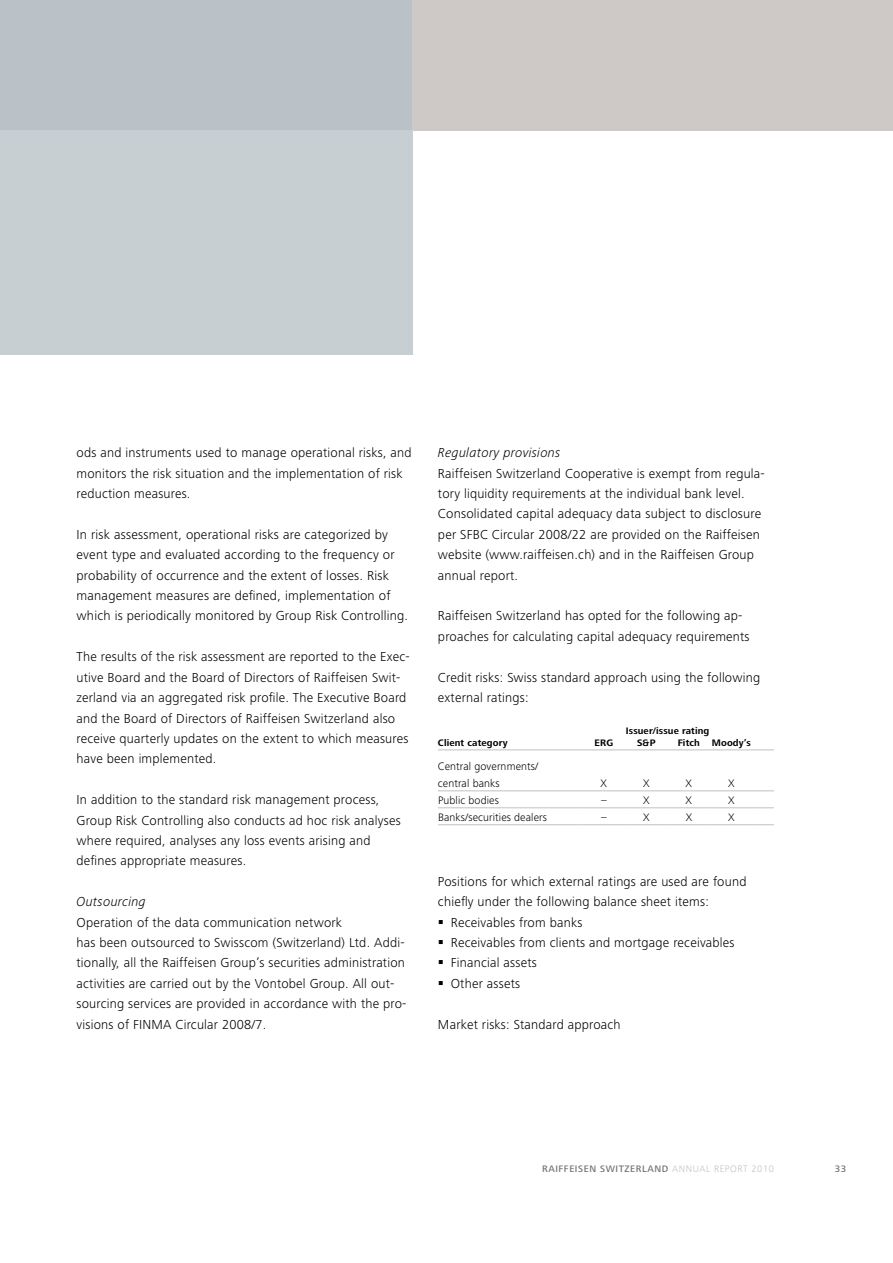
<style>
.page{position:relative;width:893px;height:1263px;background:#fff}
.page>*{position:absolute;margin:0;border:0;box-sizing:border-box;transform-origin:0 0}
.t1{font:300 13.5px/20.4px "Frutiger Next LT";letter-spacing:.015em;color:#000}
.t2{font:italic 300 13.5px "Frutiger Next LT";letter-spacing:.015em;color:#000}
.t3{font:300 11.25px/17px "Frutiger Next LT";letter-spacing:.01em;color:#000}
.t4{font:700 9.75px "Frutiger Next LT";letter-spacing:.015em;color:#000}
.t5{font:500 9.75px "Frutiger Next LT";letter-spacing:.06em;color:#707172}
.s1{font-weight:300;color:#bbc2c7}
</style>
<div class="page">
<div style="left:0;top:0;width:412px;height:131px;background:#bbc2c7"></div>
<div style="left:412px;top:0;width:481px;height:131px;background:#cec8c6"></div>
<div style="left:0;top:131px;width:412px;height:224px;background:#c8cfd2"></div>
<hr style="left:438px;top:750px;width:145px;height:1px;background:#bbc2c7">
<hr style="left:583px;top:750px;width:42px;height:1px;background:#bbc2c7">
<hr style="left:625px;top:750px;width:43px;height:1px;background:#bbc2c7">
<hr style="left:668px;top:750px;width:42px;height:1px;background:#bbc2c7">
<hr style="left:710px;top:750px;width:43px;height:1px;background:#bbc2c7">
<svg style="left:753px;top:750px;width:21px;height:1px"></svg>
<hr style="left:438px;top:791px;width:145px;height:1px;background:#bbc2c7">
<hr style="left:583px;top:791px;width:42px;height:1px;background:#bbc2c7">
<hr style="left:625px;top:791px;width:43px;height:1px;background:#bbc2c7">
<hr style="left:668px;top:791px;width:42px;height:1px;background:#bbc2c7">
<hr style="left:710px;top:791px;width:43px;height:1px;background:#bbc2c7">
<svg style="left:753px;top:791px;width:21px;height:1px"></svg>
<hr style="left:438px;top:807px;width:145px;height:1px;background:#bbc2c7">
<hr style="left:583px;top:807px;width:42px;height:1px;background:#bbc2c7">
<hr style="left:625px;top:807px;width:43px;height:1px;background:#bbc2c7">
<hr style="left:668px;top:807px;width:42px;height:1px;background:#bbc2c7">
<hr style="left:710px;top:807px;width:43px;height:1px;background:#bbc2c7">
<svg style="left:753px;top:807px;width:21px;height:1px"></svg>
<hr style="left:438px;top:824px;width:145px;height:1px;background:#bbc2c7">
<hr style="left:583px;top:824px;width:42px;height:1px;background:#bbc2c7">
<hr style="left:625px;top:824px;width:43px;height:1px;background:#bbc2c7">
<hr style="left:668px;top:824px;width:42px;height:1px;background:#bbc2c7">
<hr style="left:710px;top:824px;width:43px;height:1px;background:#bbc2c7">
<svg style="left:753px;top:824px;width:21px;height:1px"></svg>
<p class="t1" style="left:77px;top:442px;width:337px">ods and instruments used to manage operational risks, and monitors the risk situation and the implementation of risk reduction measures.</p>
<p class="t1" style="left:77px;top:524px;width:333px">In risk assessment, operational risks are categorized by event type and evaluated according to the frequency or probability of occurrence and the extent of losses. Risk management measures are defined, implementation of which is periodically monitored by Group Risk Controlling.</p>
<p class="t1" style="left:77px;top:647px;width:335px">The results of the risk assessment are reported to the Exec&shy;utive Board and the Board of Directors of Raiffeisen Swit&shy;zerland via an aggregated risk profile. The Executive Board and the Board of Directors of Raiffeisen Switzerland also receive quarterly updates on the extent to which measures have been implemented.</p>
<p class="t1" style="left:77px;top:789px;width:326px">In addition to the standard risk management process, Group Risk Controlling also conducts ad hoc risk analyses where required, analyses any loss events arising and defines appropriate measures.</p>
<p class="t2" style="left:77px;top:894px;width:71px">Outsourcing</p>
<p class="t1" style="left:77px;top:912px;width:332px">Operation of the data communication network<br>has been outsourced to Swisscom (Switzerland) Ltd. Addi&shy;tionally, all the Raiffeisen Group’s securities administration activities are carried out by the Vontobel Group. All out&shy;sourcing services are provided in accordance with the pro&shy;visions of FINMA Circular 2008/7.</p>
<p class="t2" style="left:438px;top:445px;width:124px">Regulatory provisions</p>
<p class="t1" style="left:438px;top:463px;width:328px">Raiffeisen Switzerland Cooperative is exempt from regula&shy;tory liquidity requirements at the individual bank level.<br>Consolidated capital adequacy data subject to disclosure per SFBC Circular 2008/22 are provided on the Raiffeisen website (www.raiffeisen.ch) and in the Raiffeisen Group annual report.</p>
<p class="t1" style="left:438px;top:606px;width:313px">Raiffeisen Switzerland has opted for the following ap&shy;proaches for calculating capital adequacy requirements</p>
<p class="t1" style="left:438px;top:667px;width:324px">Credit risks: Swiss standard approach using the following external ratings:</p>
<p class="t4" style="left:626px;top:725px;width:85px">Issuer/issue rating</p>
<p class="t4" style="left:438px;top:737px;width:71px">Client category</p>
<p class="t4" style="left:594px;top:737px;width:20px">ERG</p>
<p class="t4" style="left:637px;top:737px;width:20px">S&amp;P</p>
<p class="t4" style="left:678px;top:737px;width:75px">Fitch Moody’s</p>
<p class="t3" style="left:438px;top:757px;width:102px">Central governments/ central banks</p>
<p class="t3" style="left:601px;top:774px;width:8px">X</p>
<p class="t3" style="left:643px;top:774px;width:8px">X</p>
<p class="t3" style="left:686px;top:774px;width:8px">X</p>
<p class="t3" style="left:728px;top:774px;width:8px">X</p>
<p class="t3" style="left:438px;top:791px;width:62px">Public bodies</p>
<p class="t3" style="left:601px;top:791px;width:7px">–</p>
<p class="t3" style="left:643px;top:791px;width:8px">X</p>
<p class="t3" style="left:686px;top:791px;width:8px">X</p>
<p class="t3" style="left:728px;top:791px;width:8px">X</p>
<p class="t3" style="left:438px;top:808px;width:111px">Banks/securities dealers</p>
<p class="t3" style="left:601px;top:808px;width:7px">–</p>
<p class="t3" style="left:643px;top:808px;width:8px">X</p>
<p class="t3" style="left:686px;top:808px;width:8px">X</p>
<p class="t3" style="left:728px;top:808px;width:8px">X</p>
<p class="t1" style="left:438px;top:871px;width:310px">Positions for which external ratings are used are found</p>
<p class="t1" style="left:438px;top:891px;width:272px">chiefly under the following balance sheet items:</p>
<p class="t1" style="left:451px;top:912px;width:133px">Receivables from banks</p>
<p class="t1" style="left:451px;top:932px;width:285px">Receivables from clients and mortgage receivables</p>
<p class="t1" style="left:451px;top:953px;width:88px">Financial assets</p>
<p class="t1" style="left:451px;top:973px;width:71px">Other assets</p>
<p class="t1" style="left:438px;top:1014px;width:184px">Market risks: Standard approach</p>
<p class="t5" style="left:542px;top:1163px;width:233px">RAIFFEISEN SWITZERLAND <span class="s1">ANNUAL REPORT 2010</span></p>
<p class="t5" style="left:835px;top:1163px;width:13px">33</p>
</div>
